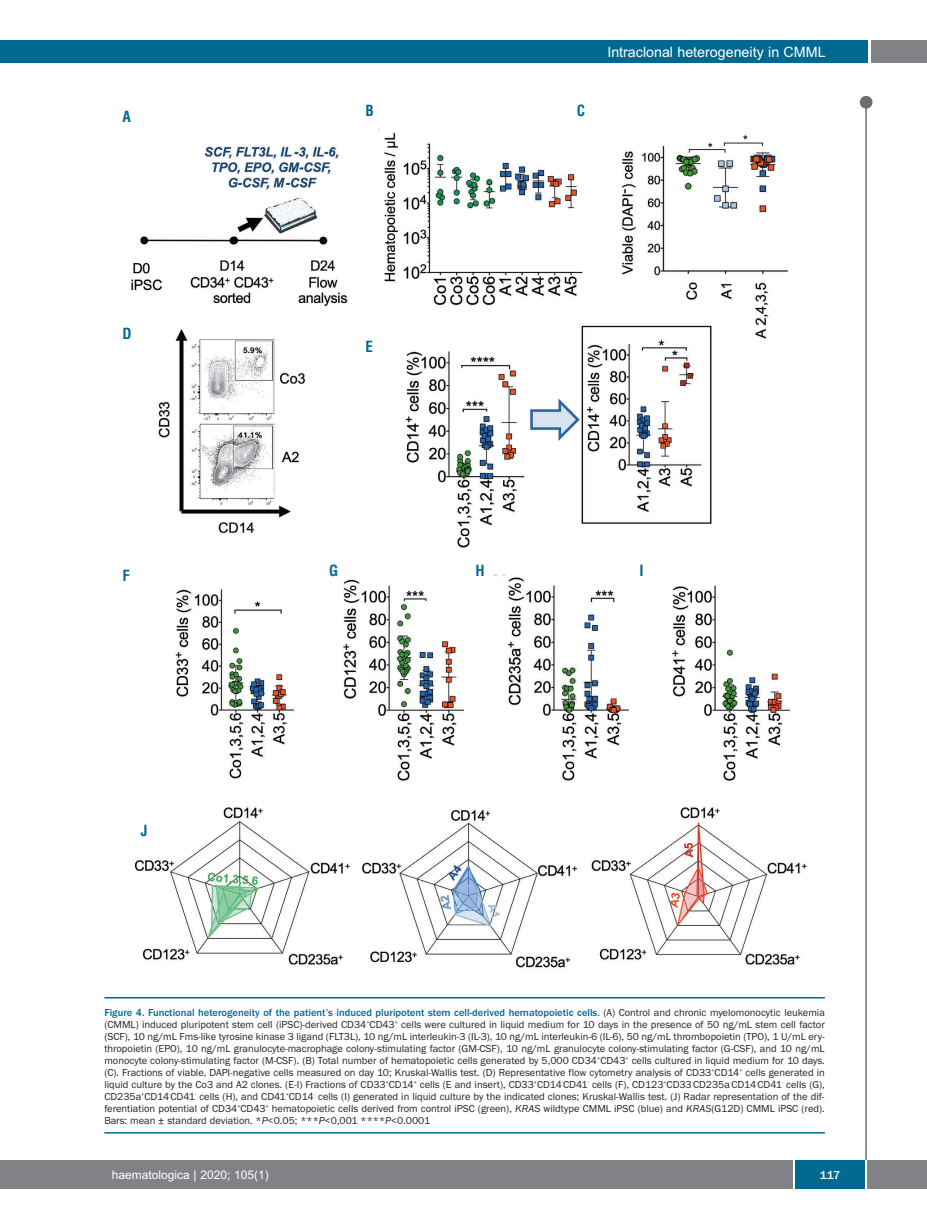
<style>
.page{position:relative;width:927px;height:1225px;background:#fff}
.page>*{position:absolute;margin:0;border:0;box-sizing:border-box;transform-origin:0 0}
.t1{font:700 condensed 15px "Helvetica";color:#006991}
.t2{font:14.25px "Arial";color:#fff}
.t3{font:12px "Arial";color:#fff}
.t4{font:500 12px "Franklin Gothic";color:#fff}
.t5{font:10.5px/12px "Franklin Gothic";color:#231f20;text-align:justify}
.s1{font-weight:500;color:#006991}
.s2{font-style:italic}
</style>
<div class="page">
<div style="left:860px;top:96px;width:12px;height:13px;background:#6c6d70;border-radius:50%"></div>
<hr style="left:865px;top:98px;width:2px;height:1062px;background:#6c6d70">
<div style="left:871px;top:40px;width:56px;height:22px;background:#808285"></div>
<div style="left:18px;top:40px;width:849px;height:22px;background:#006991"></div>
<div style="left:17px;top:1160px;width:910px;height:28px;background:#808285"></div>
<div style="left:795px;top:1160px;width:70px;height:28px;background:#006991"></div>
<hr style="left:793px;top:1160px;width:2px;height:28px;background:#fff">
<hr style="left:865px;top:1160px;width:2px;height:28px;background:#fff">
<div style="left:0;top:40px;width:19px;height:22px;background:#006991"></div>
<div style="left:0;top:1160px;width:18px;height:28px;background:#808285"></div>
<img style="left:131px;top:129px;width:676px;height:839px">
<hr style="left:104px;top:997px;width:721px;height:1px;background:#006991">
<hr style="left:104px;top:1132px;width:721px;height:1px;background:#006991">
<h1 class="t1" style="left:123px;top:108px;width:10px">A</h1>
<h1 class="t1" style="left:123px;top:325px;width:11px">D</h1>
<h1 class="t1" style="left:365px;top:102px;width:10px">B</h1>
<h1 class="t1" style="left:577px;top:102px;width:10px">C</h1>
<h2 class="t2" style="left:607px;top:44px;width:220px">Intraclonal heterogeneity in CMML</h2>
<h1 class="t1" style="left:365px;top:338px;width:9px">E</h1>
<h1 class="t1" style="left:123px;top:567px;width:9px">F</h1>
<h1 class="t1" style="left:329px;top:562px;width:11px">G</h1>
<h1 class="t1" style="left:476px;top:562px;width:11px">H</h1>
<h1 class="t1" style="left:639px;top:562px;width:6px">I</h1>
<h1 class="t1" style="left:141px;top:822px;width:8px">J</h1>
<p class="t5" style="left:104px;top:1006px;width:722px"><span class="s1">Figure 4. Functional heterogeneity of the patient’s induced pluripotent stem cell-derived hematopoietic cells.</span> (A) Control and chronic myelomonocytic leukemia (CMML) induced pluripotent stem cell (iPSC)-derived CD34<sup>+</sup>CD43<sup>+</sup> cells were cultured in liquid medium for 10 days in the presence of 50 ng/mL stem cell factor (SCF), 10 ng/mL Fms-like tyrosine kinase 3 ligand (FLT3L), 10 ng/mL interleukin-3 (IL-3), 10 ng/mL interleukin-6 (IL-6), 50 ng/mL thrombopoietin (TPO), 1 U/mL ery&shy;thropoietin (EPO), 10 ng/mL granulocyte-macrophage colony-stimulating factor (GM-CSF), 10 ng/mL granulocyte colony-stimulating factor (G-CSF), and 10 ng/mL monocyte colony-stimulating factor (M-CSF). (B) Total number of hematopoietic cells generated by 5,000 CD34<sup>+</sup>CD43<sup>+</sup> cells cultured in liquid medium for 10 days. (C). Fractions of viable, DAPI-negative cells measured on day 10; Kruskal-Wallis test. (D) Representative flow cytometry analysis of CD33<sup>+</sup>CD14<sup>+</sup> cells generated in liquid culture by the Co3 and A2 clones. (E-I) Fractions of CD33<sup>+</sup>CD14<sup>+</sup> cells (E and insert), CD33<sup>+</sup>CD14<sup>-</sup>CD41<sup>-</sup> cells (F), CD123<sup>+</sup>CD33<sup>-</sup>CD235a<sup>-</sup>CD14<sup>-</sup>CD41<sup>-</sup> cells (G), CD235a<sup>+</sup>CD14<sup>-</sup>CD41<sup>-</sup> cells (H), and CD41<sup>+</sup>CD14<sup>-</sup> cells (I) generated in liquid culture by the indicated clones; Kruskal-Wallis test. (J) Radar representation of the dif&shy;ferentiation potential of CD34<sup>+</sup>CD43<sup>+</sup> hematopoietic cells derived from control iPSC (green), <span class="s2">KRAS</span> wildtype CMML iPSC (blue) and <span class="s2">KRAS</span>(G12D) CMML iPSC (red).<br>Bars: mean ± standard deviation. *<span class="s2">P</span>&lt;0.05; ***<span class="s2">P</span>&lt;0,001 ****<span class="s2">P</span>&lt;0.0001</p>
<p class="t3" style="left:112px;top:1167px;width:158px">haematologica | 2020; 105(1)</p>
<p class="t4" style="left:820px;top:1167px;width:22px">117</p>
</div>
